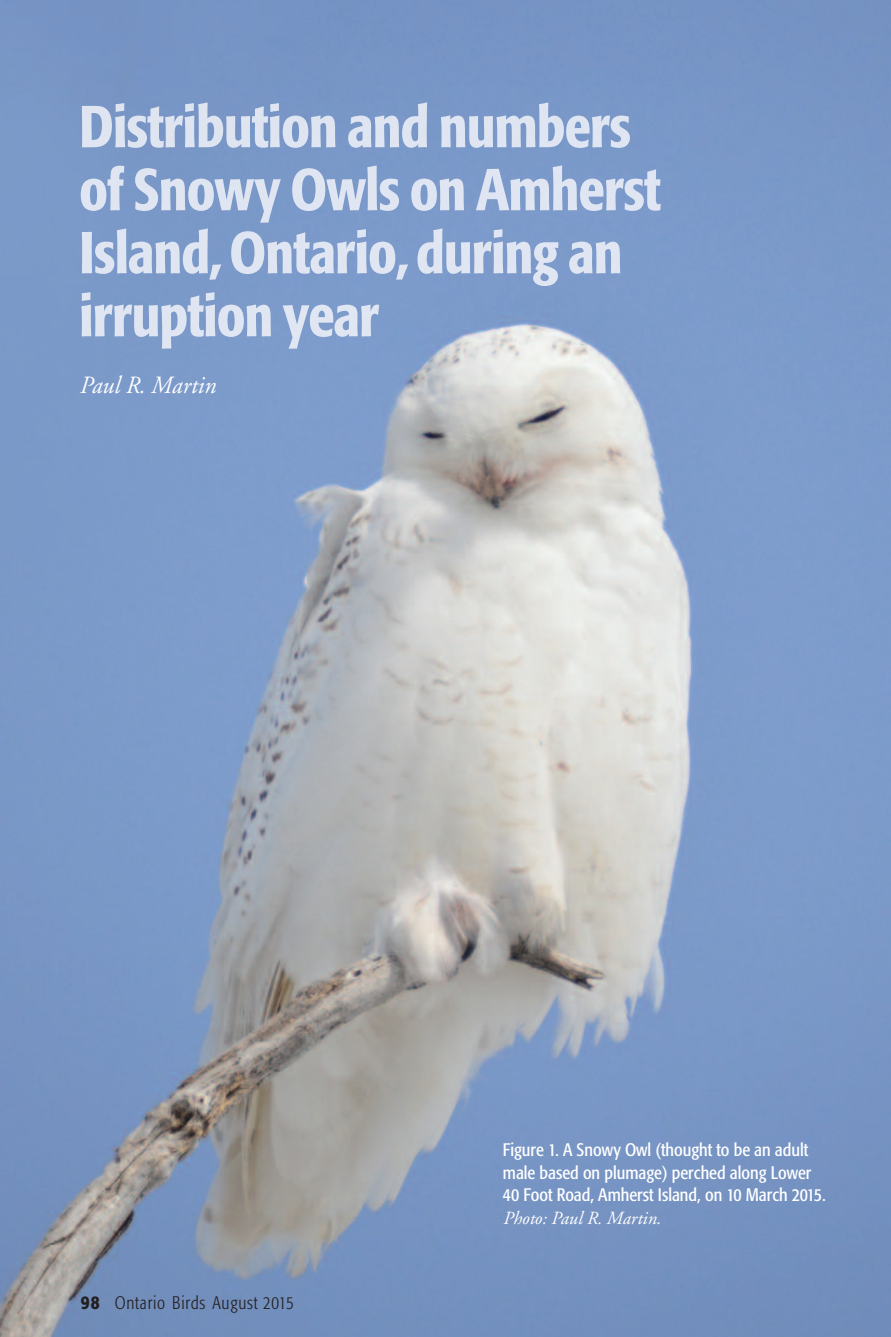
<style>
.page{position:relative;width:891px;height:1337px;background:#fff}
.page>*{position:absolute;margin:0;border:0;box-sizing:border-box;transform-origin:0 0}
.t1{font:italic 24.75px "Adobe Garamond";color:#fff;scale:.96 1}
.t2{font:italic 18.45px "Adobe Garamond";color:#fff}
.t3{font:condensed 18px/22.5px "Formata";color:#fff}
.t4{font:300 condensed 18px "Formata";letter-spacing:.045em;color:#231f20}
.s1{font-weight:500;font-size:19.12px}
</style>
<div class="page">
<img style="left:0;top:0;width:891px;height:1336px">
<img style="left:82px;top:102px;width:168px;height:46px">
<img style="left:81px;top:166px;width:244px;height:57px">
<img style="left:82px;top:228px;width:126px;height:46px">
<img style="left:209px;top:264px;width:12px;height:16px">
<img style="left:231px;top:229px;width:177px;height:51px">
<img style="left:417px;top:228px;width:176px;height:58px">
<img style="left:81px;top:292px;width:186px;height:57px">
<h1 class="t1" style="left:79px;top:375px;width:143px">Paul R. Martin</h1>
<p class="t4" style="left:81px;top:1295px;width:214px"><span class="s1">98</span> Ontario Birds August 2015</p>
<p class="t3" style="left:503px;top:1139px;width:324px">Figure 1. A Snowy Owl (thought to be an adult male based on plumage) perched along Lower<br>40 Foot Road, Amherst Island, on 10 March 2015.</p>
<p class="t2" style="left:503px;top:1210px;width:159px">Photo: Paul R. Martin.</p>
</div>
